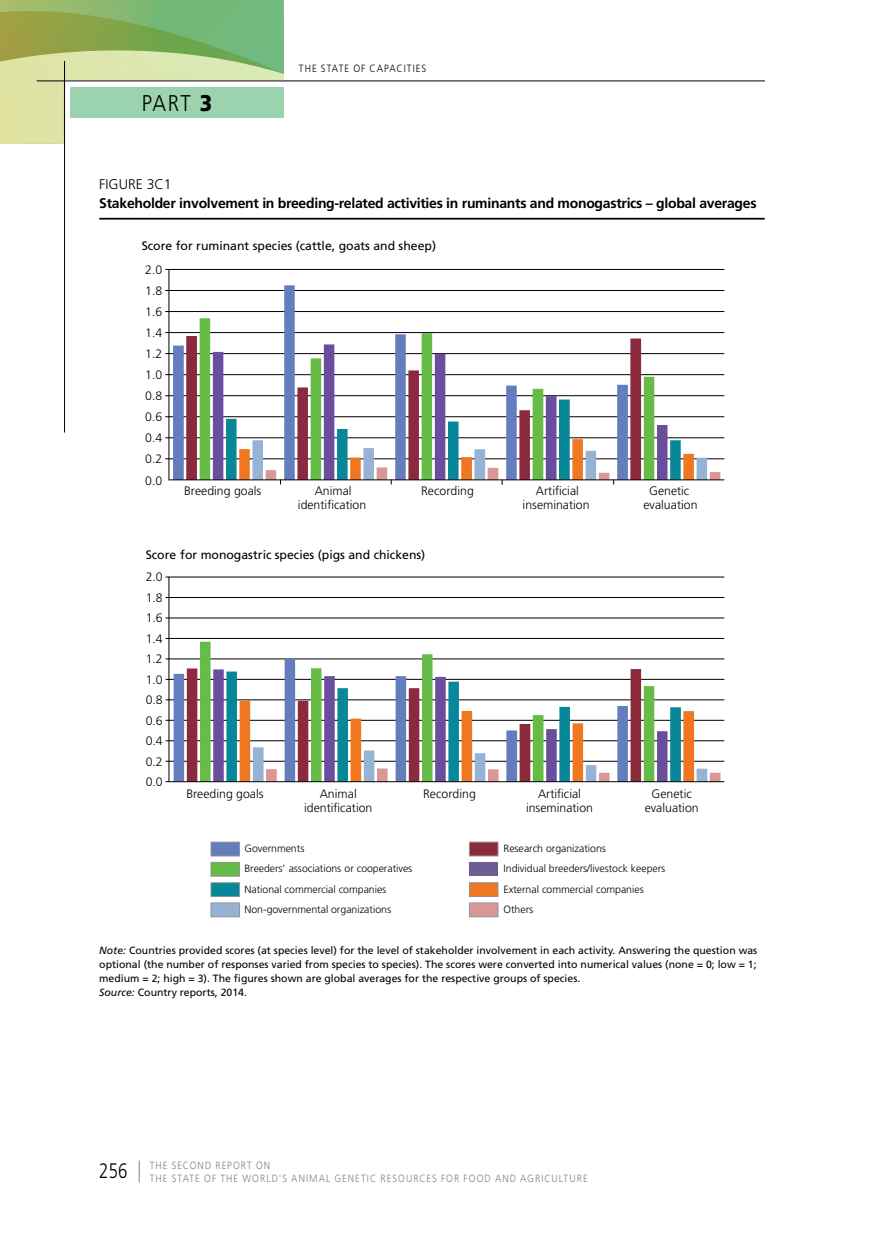
<style>
.page{position:relative;width:874px;height:1241px;background:#fff}
.page>*{position:absolute;margin:0;border:0;box-sizing:border-box;transform-origin:0 0}
.t1{font:300 22.75px "Frutiger LT Std";color:#000;scale:.9 1}
.t2{font:300 21px "Frutiger LT Std";color:#000;scale:.8 1}
.t3{font:700 14px "Frutiger LT Std";letter-spacing:-.02em;color:#000}
.t4{font:300 14px "Frutiger LT Std";color:#000}
.t5{font:300 12.25px/14.2px "Frutiger LT Std";color:#000;text-align:center}
.t6{font:12.25px "Frutiger LT Std";color:#000}
.t7{font:10.5px/14px "Frutiger LT Std";color:#000}
.t8{font:300 10.5px/20.3px "Frutiger LT Std";letter-spacing:-.005em;color:#010101}
.t9{font:300 10.5px/12.2px "Frutiger LT Std";letter-spacing:.11em;color:#808285;scale:.9 1}
.t10{font:300 10.5px "Frutiger LT Std";letter-spacing:.11em;color:#000;scale:.9 1}
.s1{font-weight:900}
.s2{font-style:italic}
</style>
<div class="page">
<svg style="left:0;top:0;width:284px;height:144px"></svg>
<div style="left:70px;top:87px;width:214px;height:31px;background:#9bd3ae"></div>
<hr style="left:37px;top:80px;width:727px;height:1px;background:#000">
<hr style="left:64px;top:61px;width:1px;height:371px;background:#000">
<svg style="left:139px;top:1160px;width:1px;height:22px"></svg>
<hr style="left:99px;top:218px;width:665px;height:1px;background:#000">
<hr style="left:165px;top:269px;width:559px;height:1px;background:#000">
<hr style="left:165px;top:290px;width:559px;height:1px;background:#000">
<hr style="left:165px;top:311px;width:559px;height:1px;background:#000">
<hr style="left:165px;top:332px;width:559px;height:1px;background:#000">
<hr style="left:165px;top:353px;width:559px;height:1px;background:#000">
<hr style="left:165px;top:374px;width:559px;height:1px;background:#000">
<hr style="left:165px;top:395px;width:559px;height:1px;background:#000">
<hr style="left:165px;top:416px;width:559px;height:1px;background:#000">
<hr style="left:165px;top:437px;width:559px;height:1px;background:#000">
<hr style="left:165px;top:458px;width:559px;height:1px;background:#000">
<svg style="left:173px;top:285px;width:454px;height:194px"></svg>
<svg style="left:186px;top:336px;width:13px;height:143px;background:#9e4d5d"></svg>
<svg style="left:199px;top:318px;width:455px;height:161px"></svg>
<svg style="left:213px;top:344px;width:454px;height:135px"></svg>
<hr style="left:169px;top:479px;width:555px;height:1px;background:#000">
<hr style="left:165px;top:576px;width:559px;height:1px;background:#000">
<hr style="left:165px;top:597px;width:559px;height:1px;background:#000">
<hr style="left:165px;top:617px;width:559px;height:1px;background:#000">
<hr style="left:165px;top:638px;width:559px;height:1px;background:#000">
<hr style="left:165px;top:658px;width:559px;height:1px;background:#000">
<hr style="left:165px;top:679px;width:559px;height:1px;background:#000">
<hr style="left:165px;top:699px;width:559px;height:1px;background:#000">
<hr style="left:165px;top:720px;width:559px;height:1px;background:#000">
<hr style="left:165px;top:740px;width:559px;height:1px;background:#000">
<hr style="left:165px;top:760px;width:559px;height:1px;background:#000">
<svg style="left:173px;top:658px;width:27px;height:123px;fill:#647dbd"></svg>
<svg style="left:187px;top:668px;width:13px;height:113px"></svg>
<svg style="left:200px;top:641px;width:454px;height:140px"></svg>
<svg style="left:213px;top:669px;width:441px;height:112px"></svg>
<svg style="left:226px;top:671px;width:454px;height:110px"></svg>
<svg style="left:239px;top:700px;width:481px;height:81px"></svg>
<hr style="left:165px;top:781px;width:559px;height:1px;background:#000">
<hr style="left:168px;top:269px;width:1px;height:211px;background:#000">
<hr style="left:168px;top:576px;width:1px;height:205px;background:#000">
<svg style="left:226px;top:399px;width:494px;height:86px"></svg>
<div style="left:211px;top:842px;width:28px;height:13px;background:#647dbd"></div>
<div style="left:211px;top:841px;width:28px;height:15px;border:1px solid #939598"></div>
<div style="left:211px;top:862px;width:28px;height:14px;background:#66bc47"></div>
<div style="left:211px;top:862px;width:28px;height:14px;border:1px solid #939598"></div>
<div style="left:211px;top:882px;width:28px;height:14px;background:#078797"></div>
<div style="left:211px;top:882px;width:28px;height:14px;border:1px solid #939598"></div>
<div style="left:211px;top:902px;width:28px;height:14px;background:#96b3d6"></div>
<div style="left:211px;top:902px;width:28px;height:14px;border:1px solid #939598"></div>
<div style="left:469px;top:882px;width:28px;height:14px;background:#f07722"></div>
<div style="left:469px;top:882px;width:29px;height:14px;border:1px solid #939598"></div>
<div style="left:469px;top:902px;width:28px;height:14px;background:#da9795"></div>
<div style="left:469px;top:902px;width:29px;height:14px;border:1px solid #939598"></div>
<div style="left:469px;top:842px;width:28px;height:13px;background:#8c2a3d"></div>
<div style="left:469px;top:841px;width:29px;height:15px;border:1px solid #939598"></div>
<div style="left:469px;top:862px;width:28px;height:14px;background:#6e5d92"></div>
<h1 class="t1" style="left:142px;top:90px;width:80px">Part <span class="s1">3</span></h1>
<p class="t10" style="left:299px;top:62px;width:143px">The state of capacities</p>
<h3 class="t4" style="left:99px;top:176px;width:74px">Fig ure 3C1</h3>
<h3 class="t3" style="left:99px;top:195px;width:658px">Stakeholder involvement in breeding-related activities in ruminants and monogastrics – global averages</h3>
<p class="t6" style="left:142px;top:239px;width:296px">Score for ruminant species (cattle, goats and sheep)</p>
<p class="t5" style="left:145px;top:263px;width:19px">2.0</p>
<p class="t5" style="left:145px;top:284px;width:19px">1.8</p>
<p class="t5" style="left:145px;top:305px;width:19px">1.6</p>
<p class="t5" style="left:145px;top:326px;width:19px">1.4</p>
<p class="t5" style="left:145px;top:347px;width:19px">1.2</p>
<p class="t5" style="left:145px;top:368px;width:19px">1.0</p>
<p class="t5" style="left:145px;top:389px;width:19px">0.8</p>
<p class="t5" style="left:145px;top:410px;width:19px">0.6</p>
<p class="t5" style="left:145px;top:431px;width:19px">0.4</p>
<p class="t5" style="left:145px;top:452px;width:19px">0.2</p>
<p class="t5" style="left:145px;top:473px;width:19px">0.0</p>
<p class="t5" style="left:184px;top:483px;width:79px">Breeding goals</p>
<p class="t5" style="left:298px;top:483px;width:70px">Animal identification</p>
<p class="t5" style="left:421px;top:483px;width:54px">Recording</p>
<p class="t5" style="left:522px;top:483px;width:68px">Artificial insemination</p>
<p class="t5" style="left:643px;top:483px;width:55px">Genetic evaluation</p>
<p class="t6" style="left:146px;top:547px;width:281px">Score for monogastric species (pigs and chickens)</p>
<p class="t5" style="left:146px;top:570px;width:19px">2.0</p>
<p class="t5" style="left:146px;top:590px;width:19px">1.8</p>
<p class="t5" style="left:146px;top:611px;width:19px">1.6</p>
<p class="t5" style="left:146px;top:631px;width:19px">1.4</p>
<p class="t5" style="left:146px;top:652px;width:19px">1.2</p>
<p class="t5" style="left:146px;top:672px;width:19px">1.0</p>
<p class="t5" style="left:146px;top:693px;width:19px">0.8</p>
<p class="t5" style="left:146px;top:713px;width:19px">0.6</p>
<p class="t5" style="left:146px;top:734px;width:19px">0.4</p>
<p class="t5" style="left:146px;top:754px;width:19px">0.2</p>
<p class="t5" style="left:146px;top:774px;width:19px">0.0</p>
<p class="t5" style="left:186px;top:786px;width:79px">Breeding goals</p>
<p class="t5" style="left:304px;top:786px;width:70px">Animal identification</p>
<p class="t5" style="left:423px;top:786px;width:54px">Recording</p>
<p class="t5" style="left:526px;top:786px;width:68px">Artificial insemination</p>
<p class="t5" style="left:644px;top:786px;width:55px">Genetic evaluation</p>
<p class="t8" style="left:244px;top:838px;width:169px">Governments<br>Breeders’ associations or cooperatives<br>National commercial companies<br>Non-governmental organizations</p>
<p class="t8" style="left:503px;top:838px;width:163px">Research organizations<br>Individual breeders/livestock keepers</p>
<p class="t8" style="left:503px;top:878px;width:142px">External commercial companies<br>Others</p>
<p class="t7" style="left:99px;top:943px;width:659px"><span class="s2">Note:</span> Countries provided scores (at species level) for the level of stakeholder involvement in each activity. Answering the question was optional (the number of responses varied from species to species). The scores were converted into numerical values (none = 0; low = 1; medium = 2; high = 3). The figures shown are global averages for the respective groups of species.<br><span class="s2">Source:</span> Country reports, 2014.</p>
<h2 class="t2" style="left:99px;top:1158px;width:37px">256</h2>
<p class="t9" style="left:150px;top:1159px;width:135px;text-indent:22px">second report on the state OF THE</p>
<p class="t9" style="left:150px;top:1159px;width:8px">THE</p>
<p class="t9" style="left:242px;top:1171px;width:118px">WORLD'S ANI MAL GENETIC</p>
<p class="t9" style="left:380px;top:1171px;width:8px">RESO</p>
<p class="t9" style="left:406px;top:1171px;width:16px">URCES</p>
<p class="t9" style="left:441px;top:1171px;width:34px">FO r FOOD</p>
<p class="t9" style="left:494px;top:1171px;width:9px">AND</p>
<p class="t9" style="left:520px;top:1171px;width:70px">AGRICULTURE</p>
</div>
